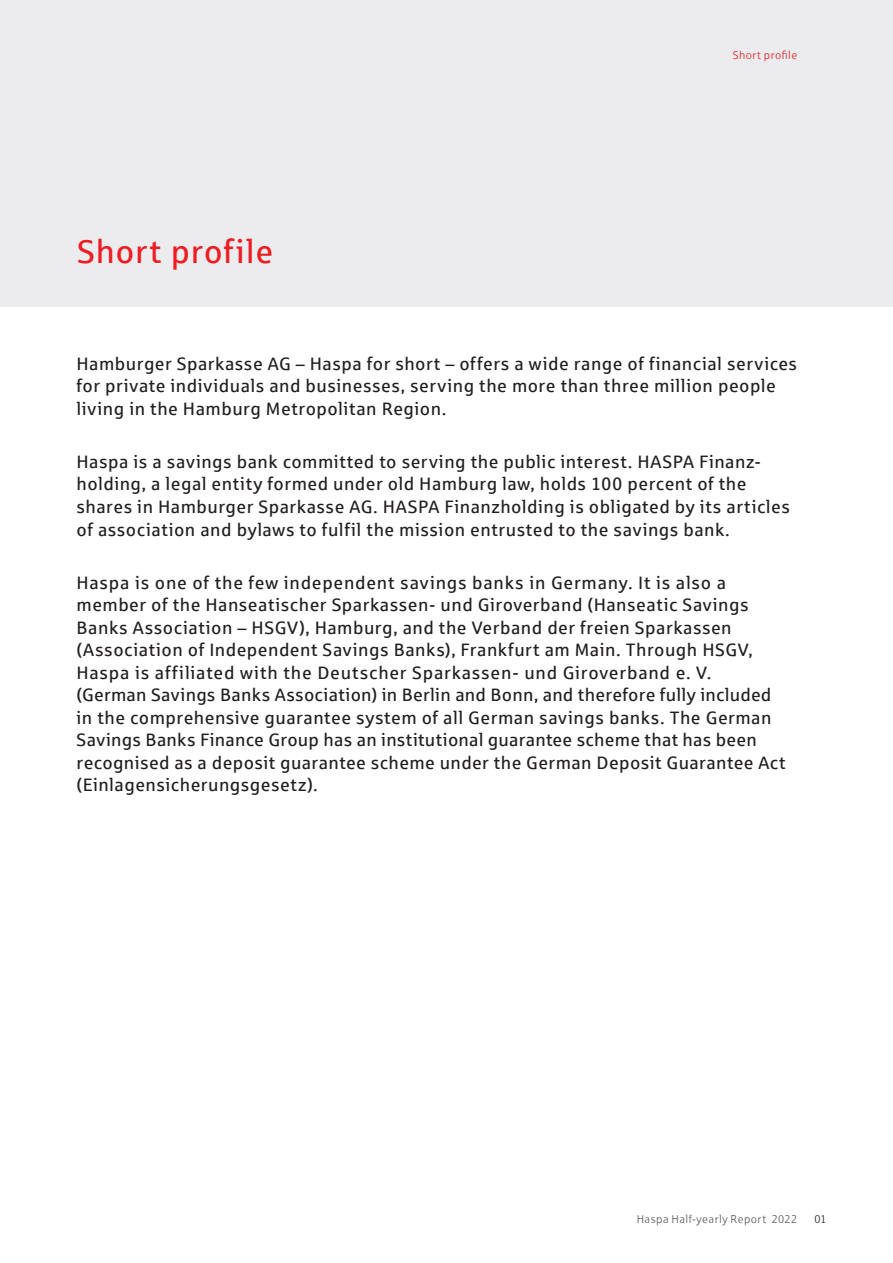
<style>
.page{position:relative;width:893px;height:1263px;background:#fff}
.page>*{position:absolute;margin:0;border:0;box-sizing:border-box;transform-origin:0 0}
.t1{font:33px "Sparkasse Rg";letter-spacing:.025em;color:#ee1d23}
.t2{font:18px/22.5px "Sparkasse Rg";letter-spacing:.025em;color:#231f20}
.t3{font:11.25px "Sparkasse Lt";letter-spacing:.035em;color:#57585a}
.t4{font:11.25px "Sparkasse Lt";letter-spacing:.04em;color:#ee1d23}
.t5{font:11.25px "Sparkasse Lt";color:#231f20}
</style>
<div class="page">
<div style="left:1px;top:0;width:892px;height:306px;background:#ececee"></div>
<h1 class="t1" style="left:77px;top:231px;width:198px">Short profile</h1>
<p class="t4" style="left:733px;top:48px;width:66px">Short profile</p>
<p class="t2" style="left:77px;top:352px;width:722px">Hamburger Sparkasse AG – Haspa for short – offers a wide range of financial services for private individuals and businesses, serving the more than three million people living in the Hamburg Metropolitan Region.</p>
<p class="t2" style="left:77px;top:450px;width:715px">Haspa is a savings bank committed to serving the public interest. HASPA Finanz&shy;holding, a legal entity formed under old Hamburg law, holds 100 percent of the shares in Hamburger Sparkasse AG. HASPA Finanzholding is obligated by its articles of association and bylaws to fulfil the mission entrusted to the savings bank.</p>
<p class="t2" style="left:77px;top:571px;width:711px">Haspa is one of the few independent savings banks in Germany. It is also a member of the Hanseatischer Sparkassen- und Giroverband (Hanseatic Savings Banks Association – HSGV), Hamburg, and the Verband der freien Sparkassen (Association of Independent Savings Banks), Frankfurt am Main. Through HSGV, Haspa is affiliated with the Deutscher Sparkassen- und Giroverband e. V. (German Savings Banks Association) in Berlin and Bonn, and therefore fully included in the comprehensive guarantee system of all German savings banks. The German Savings Banks Finance Group has an institutional guarantee scheme that has been recognised as a deposit guarantee scheme under the German Deposit Guarantee Act (Einlagensicherungsgesetz).</p>
<p class="t3" style="left:637px;top:1212px;width:162px">Haspa Half-yearly Report 2022</p>
<p class="t5" style="left:814px;top:1212px;width:14px">01</p>
</div>
